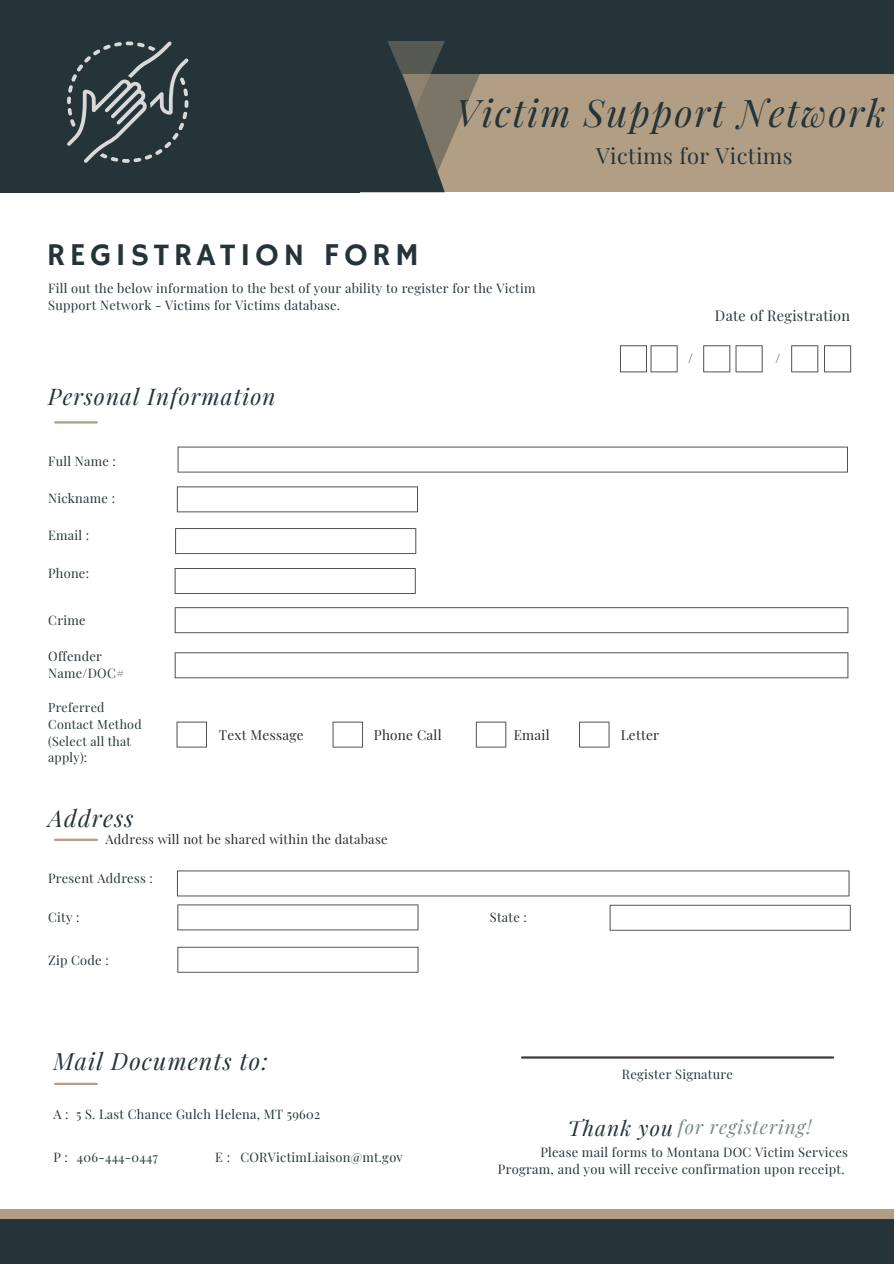
<style>
.page{position:relative;width:894px;height:1264px;background:#fff}
.page>*{position:absolute;margin:0;border:0;box-sizing:border-box;transform-origin:0 0}
.t1{font:italic 37.35px "Playfair Display";letter-spacing:.05em;color:#253439}
.t2{font:31.65px "Hammersmith One";letter-spacing:.14em;color:#253439}
.t3{font:italic 23.55px "Playfair Display";letter-spacing:.05em;color:#253439}
.t4{font:italic 23.4px "Playfair Display";letter-spacing:.05em;color:#253439}
.t5{font:italic 22.5px "Playfair Display";letter-spacing:.05em;color:#253439}
.t6{font:21.9px "Playfair Display";letter-spacing:.02em;color:#253439}
.t7{font:italic 21px "Playfair Display";letter-spacing:.05em;color:#253439}
.t8{font:italic 19.05px "Playfair Display";letter-spacing:.05em;color:#7c898b}
.t9{font:14.4px "Playfair Display";letter-spacing:.02em;color:#253439}
.t10{font:13.5px "Playfair Display";letter-spacing:.02em;color:#2c2824}
.t11{font:12.9px/17px "Playfair Display";letter-spacing:.02em;color:#253439}
.t12{font:12.9px "Playfair Display";letter-spacing:.02em;color:#2c2824}
.t13{font:12.45px/16.6px "Playfair Display";letter-spacing:.02em;color:#253439}
</style>
<div class="page">
<div style="left:0;top:1209px;width:893px;height:25px;background:#b29e84"></div>
<div style="left:0;top:1219px;width:893px;height:44px;background:#253439"></div>
<div style="left:0;top:0;width:893px;height:175px;background:#253439"></div>
<div style="left:375px;top:74px;width:518px;height:117px;background:#b29e84"></div>
<hr style="left:55px;top:1082px;width:42px;height:2px;background:#b29e84">
<hr style="left:55px;top:838px;width:42px;height:3px;background:#b29e84">
<div style="left:0;top:63px;width:359px;height:129px;background:#253439"></div>
<hr style="left:55px;top:421px;width:42px;height:2px;background:#b29e84">
<svg style="left:359px;top:41px;width:125px;height:151px"></svg>
<hr style="left:522px;top:1056px;width:310px;height:2px;background:#423e3a">
<svg style="left:174px;top:568px;width:241px;height:26px"></svg>
<svg style="left:177px;top:904px;width:241px;height:26px"></svg>
<svg style="left:177px;top:946px;width:241px;height:26px"></svg>
<svg style="left:609px;top:904px;width:241px;height:26px"></svg>
<svg style="left:620px;top:345px;width:57px;height:27px"></svg>
<svg style="left:703px;top:345px;width:59px;height:27px"></svg>
<svg style="left:791px;top:345px;width:59px;height:27px"></svg>
<svg style="left:177px;top:446px;width:670px;height:26px"></svg>
<svg style="left:177px;top:486px;width:241px;height:26px"></svg>
<svg style="left:176px;top:721px;width:31px;height:26px"></svg>
<svg style="left:175px;top:528px;width:241px;height:26px"></svg>
<svg style="left:177px;top:870px;width:672px;height:26px"></svg>
<svg style="left:475px;top:721px;width:31px;height:26px"></svg>
<svg style="left:579px;top:721px;width:30px;height:26px"></svg>
<svg style="left:332px;top:721px;width:31px;height:26px"></svg>
<svg style="left:175px;top:607px;width:673px;height:26px"></svg>
<svg style="left:175px;top:652px;width:673px;height:26px"></svg>
<svg style="left:67px;top:41px;width:121px;height:122px"></svg>
<p class="t2" style="left:47px;top:237px;width:373px">REGISTRATION FORM</p>
<p class="t1" style="left:456px;top:87px;width:431px">Victim Support Network</p>
<p class="t6" style="left:596px;top:140px;width:198px">Victims for Victims</p>
<p class="t11" style="left:48px;top:279px;width:488px">Fill out the below information to the best of your ability to register for the Victim<br>Support Network - Victims for Victims database.</p>
<p class="t5" style="left:48px;top:381px;width:229px">Personal Information</p>
<p class="t11" style="left:48px;top:452px;width:69px">Full Name :</p>
<p class="t11" style="left:48px;top:489px;width:68px">Nickname :</p>
<p class="t11" style="left:48px;top:526px;width:43px">Email :</p>
<p class="t11" style="left:48px;top:564px;width:42px">Phone:</p>
<p class="t11" style="left:48px;top:611px;width:39px">Crime</p>
<p class="t11" style="left:48px;top:647px;width:77px">Offender<br>Name/DOC#</p>
<p class="t13" style="left:48px;top:699px;width:95px">Preferred<br>Contact Method (Select all that apply):</p>
<p class="t3" style="left:48px;top:801px;width:87px">Address</p>
<p class="t10" style="left:219px;top:725px;width:86px">Text Message</p>
<p class="t10" style="left:374px;top:725px;width:69px">Phone Call</p>
<p class="t10" style="left:513px;top:725px;width:37px">Email</p>
<p class="t10" style="left:620px;top:725px;width:40px">Letter</p>
<p class="t12" style="left:105px;top:829px;width:283px">Address will not be shared within the database</p>
<p class="t11" style="left:48px;top:868px;width:106px">Present Address :</p>
<p class="t11" style="left:48px;top:908px;width:33px">City :</p>
<p class="t11" style="left:48px;top:950px;width:62px">Zip Code :</p>
<p class="t11" style="left:490px;top:908px;width:39px">State :</p>
<p class="t9" style="left:714px;top:305px;width:137px">Date of Registration</p>
<p class="t11" style="left:688px;top:349px;width:6px">/</p>
<p class="t11" style="left:775px;top:349px;width:6px">/</p>
<p class="t4" style="left:53px;top:1044px;width:216px">Mail Documents to:</p>
<p class="t11" style="left:53px;top:1105px;width:17px">A :</p>
<p class="t11" style="left:53px;top:1147px;width:16px">P :</p>
<p class="t11" style="left:76px;top:1105px;width:246px">5 S. Last Chance Gulch Helena, MT 59602</p>
<p class="t11" style="left:77px;top:1147px;width:82px">406-444-0447</p>
<p class="t11" style="left:215px;top:1147px;width:16px">E :</p>
<p class="t11" style="left:240px;top:1147px;width:164px">CORVictimLiaison@mt.gov</p>
<p class="t11" style="left:621px;top:1065px;width:113px">Register Signature</p>
<p class="t7" style="left:567px;top:1112px;width:107px">Thank you</p>
<p class="t8" style="left:677px;top:1112px;width:135px">for registering!</p>
<p class="t11" style="left:498px;top:1142px;width:351px;text-align:right">Please mail forms to Montana DOC Victim Services<br>Program, and you will receive confirmation upon receipt.</p>
</div>
